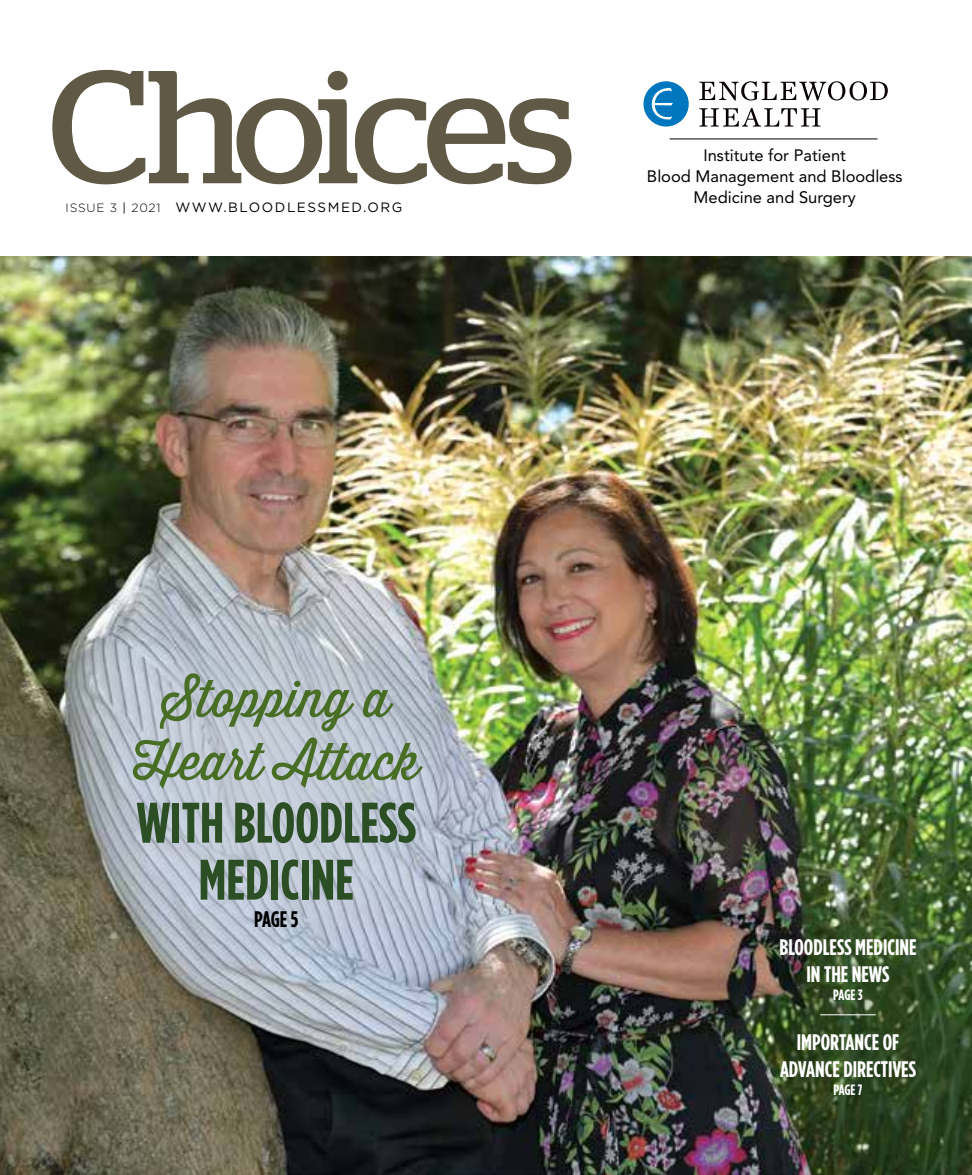
<style>
.page{position:relative;width:972px;height:1175px;background:#fff}
.page>*{position:absolute;margin:0;border:0;box-sizing:border-box;transform-origin:0 0}
.t1{font:160.2px "Stag";letter-spacing:-.055em;color:#5f5946}
.t2{font:700 57px/57px "Gotham Condensed";color:#2c4e24;text-align:center}
.t3{font:51px/63px "Thirsty Script";color:#486d24;text-align:center}
.t4{font:700 22.5px/27px "Gotham Condensed";color:#fff;text-align:center}
.t5{font:700 22.5px "Gotham Condensed";color:#000}
.t6{font:16.5px/21px "Avenir";color:#000;text-align:center}
.t7{font:700 15px "Gotham Condensed";letter-spacing:-.01em;color:#fff}
.t8{font:13.5px "Gotham";letter-spacing:.115em;color:#000}
.s1{font-weight:300;font-size:12px}
.s2{font-size:12px}
</style>
<div class="page">
<img style="left:0;top:256px;width:972px;height:918px">
<img style="left:771px;top:878px;width:201px;height:296px">
<hr style="left:820px;top:1014px;width:56px;height:1px;background:#fff">
<svg style="left:101px;top:621px;width:338px;height:337px;background:#bac3d0"></svg>
<div style="left:644px;top:81px;width:45px;height:46px;background:#0077be;border-radius:50%"></div>
<svg style="left:652px;top:88px;width:21px;height:32px"></svg>
<svg style="left:699px;top:81px;width:189px;height:19px"></svg>
<svg style="left:699px;top:108px;width:122px;height:19px"></svg>
<hr style="left:670px;top:138px;width:208px;height:1px;background:#000">
<h1 class="t1" style="left:48px;top:34px;width:528px">Choices</h1>
<p class="t8" style="left:66px;top:199px;width:338px"><span class="s1">ISSUE 3</span> <span class="s2">|</span> <span class="s1">2021</span> WWW.BLOODLESSMED.ORG</p>
<p class="t6" style="left:647px;top:145px;width:257px">Institute for Patient<br>Blood Management and Bloodless<br>Medicine and Surgery</p>
<h3 class="t3" style="left:133px;top:667px;width:288px">Stopping a<br>Heart Attack</h3>
<h2 class="t2" style="left:137px;top:792px;width:281px">WITH BLOODLESS<br>MEDICINE</h2>
<h3 class="t5" style="left:254px;top:906px;width:46px">PAGE 5</h3>
<h3 class="t4" style="left:779px;top:933px;width:139px">BLOODLESS MEDICINE<br>IN THE NEWS</h3>
<p class="t7" style="left:833px;top:986px;width:31px">PAGE 3</p>
<h3 class="t4" style="left:780px;top:1027px;width:137px">IMPORTANCE OF<br>ADVANCE DIRECTIVES</h3>
<p class="t7" style="left:833px;top:1080px;width:31px">PAGE 7</p>
</div>
